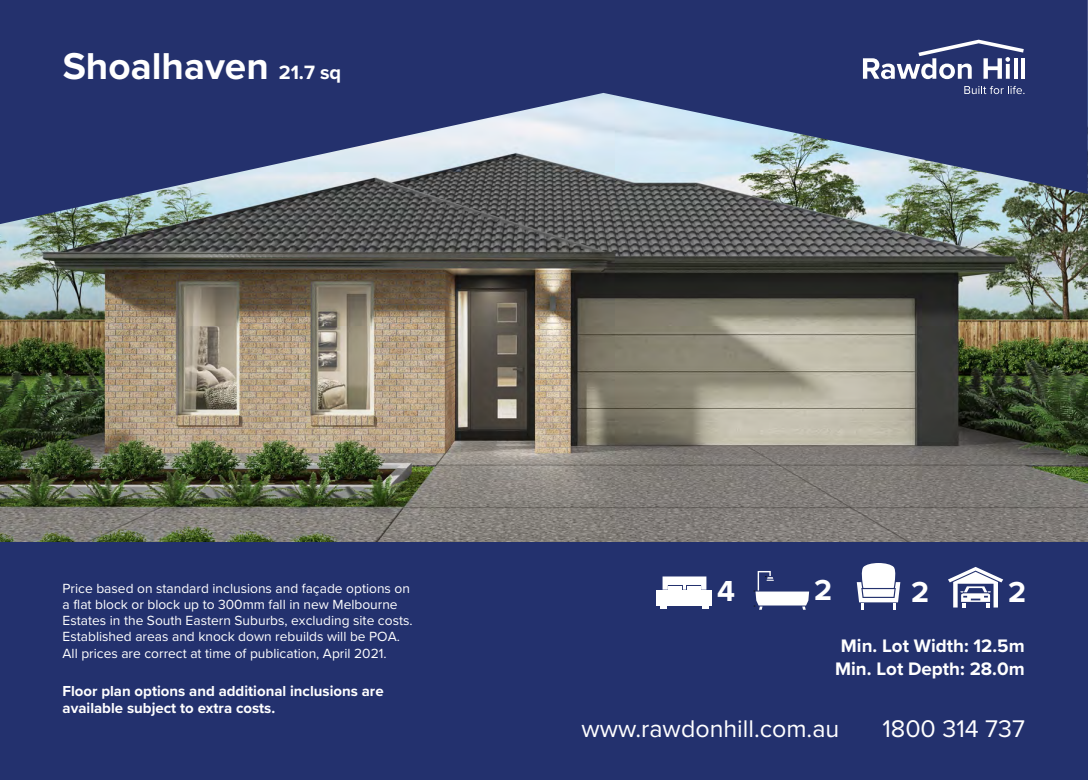
<style>
.page{position:relative;width:1088px;height:780px;background:#fff}
.page>*{position:absolute;margin:0;border:0;box-sizing:border-box;transform-origin:0 0}
.t1{font:700 38.75px "Proxima Nova";color:#fff}
.t2{font:700 30px "Proxima Nova";color:#fff}
.t3{font:25px "Proxima Nova";color:#fff}
.t4{font:700 18.75px/22.5px "Proxima Nova";color:#fff;text-align:center}
.t5{font:700 15px/17.8px "Proxima Nova";color:#fff}
.t6{font:13.75px/16.2px "Proxima Nova";color:#fff}
.s1{font-size:20px}
</style>
<div class="page">
<img style="left:0;top:224px;width:1088px;height:318px">
<svg style="left:0;top:0;width:1088px;height:224px;background:#4a577f"></svg>
<div style="left:0;top:542px;width:1088px;height:238px;background:#23316e"></div>
<svg style="left:754px;top:571px;width:55px;height:38px"></svg>
<svg style="left:948px;top:567px;width:55px;height:40px"></svg>
<svg style="left:857px;top:563px;width:43px;height:47px"></svg>
<div style="left:657px;top:590px;width:55px;height:15px;background:#fff"></div>
<svg style="left:660px;top:606px;width:7px;height:3px"></svg>
<svg style="left:702px;top:606px;width:7px;height:3px"></svg>
<svg style="left:662px;top:576px;width:44px;height:13px"></svg>
<svg style="left:863px;top:40px;width:161px;height:39px"></svg>
<svg style="left:1013px;top:58px;width:4px;height:21px"></svg>
<hr style="left:1021px;top:58px;width:4px;height:21px;background:#fff">
<svg style="left:964px;top:86px;width:60px;height:8px"></svg>
<h1 class="t1" style="left:63px;top:37px;width:280px">Shoalhaven <span class="s1">21.7 sq</span></h1>
<p class="t6" style="left:63px;top:579px;width:352px">Price based on standard inclusions and façade options on a flat block or block up to 300mm fall in new Melbourne Estates in the South Eastern Suburbs, excluding site costs.<br>Established areas and knock down rebuilds will be POA.<br>All prices are correct at time of publication, April 2021.</p>
<p class="t5" style="left:63px;top:681px;width:323px">Floor plan options and additional inclusions are available subject to extra costs.</p>
<h2 class="t2" style="left:717px;top:568px;width:19px">4</h2>
<h2 class="t2" style="left:814px;top:568px;width:20px">2</h2>
<h2 class="t2" style="left:911px;top:569px;width:20px">2</h2>
<h2 class="t2" style="left:1008px;top:569px;width:20px">2</h2>
<h3 class="t4" style="left:835px;top:634px;width:191px">Min. Lot Width: 12.5m<br>Min. Lot Depth: 28.0m</h3>
<h3 class="t3" style="left:581px;top:710px;width:259px">www.rawdonhill.com.au</h3>
<h3 class="t3" style="left:882px;top:710px;width:144px">1800 314 737</h3>
</div>
